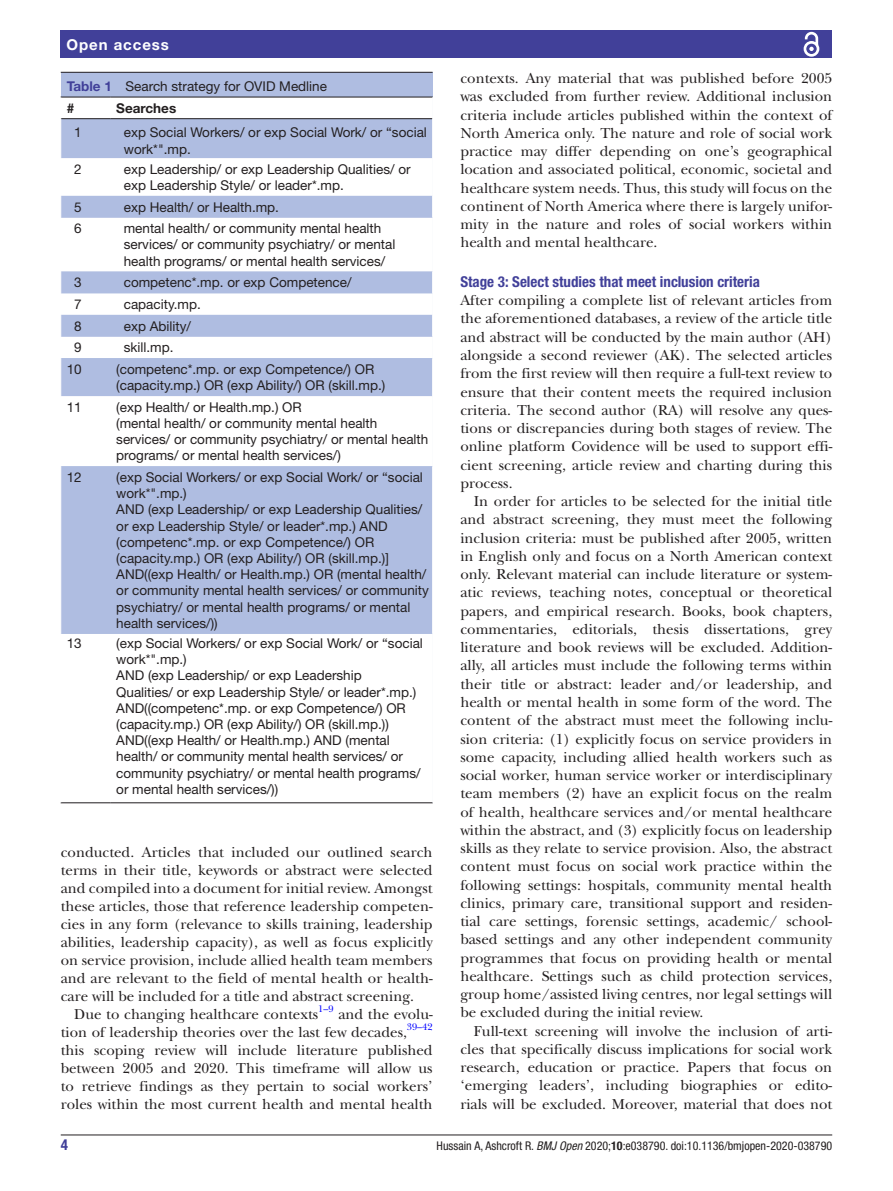
<style>
.page{position:relative;width:893px;height:1191px;background:#fff}
.page>*{position:absolute;margin:0;border:0;box-sizing:border-box;transform-origin:0 0}
.t1{font:15px/18.3px "New Baskerville";color:#231f20;text-align:justify}
.t2{font:700 condensed 15px "Helvetica Neue LT Std";color:#414099}
.t3{font:700 15px "Helvetica Neue LT Std";letter-spacing:.065em;color:#fff}
.t4{font:13.5px/16.2px "Helvetica Neue LT Std";color:#231f20}
.t5{font:700 13.5px "Helvetica Neue LT Std";color:#231f20}
.t6{font:condensed 12px "Helvetica Neue LT Std";color:#231f20}
.t7{font:9.9px "New Baskerville";color:#00f}
.s1{font-weight:700;color:#414099}
.s2{font-weight:700}
.s3{font-style:italic}
</style>
<div class="page">
<hr style="left:61px;top:1134px;width:771px;height:1px;background:#231f20">
<div style="left:61px;top:31px;width:771px;height:27px;background:#414099"></div>
<svg style="left:803px;top:31px;width:17px;height:26px"></svg>
<div style="left:61px;top:73px;width:372px;height:730px;background:#afbde1"></div>
<hr style="left:61px;top:72px;width:372px;height:1px;background:#231f20">
<div style="left:61px;top:98px;width:371px;height:704px;background:#fff"></div>
<svg style="left:61px;top:119px;width:371px;height:515px"></svg>
<hr style="left:61px;top:97px;width:49px;height:1px;background:#231f20">
<hr style="left:61px;top:118px;width:49px;height:1px;background:#231f20">
<hr style="left:110px;top:97px;width:323px;height:1px;background:#231f20">
<hr style="left:110px;top:118px;width:322px;height:1px;background:#231f20">
<hr style="left:61px;top:802px;width:49px;height:1px;background:#231f20">
<hr style="left:110px;top:802px;width:323px;height:1px;background:#231f20">
<svg style="left:432px;top:97px;width:1px;height:22px"></svg>
<hr style="left:432px;top:119px;width:1px;height:39px;background:#fff">
<hr style="left:432px;top:158px;width:1px;height:38px;background:#fff">
<svg style="left:432px;top:196px;width:1px;height:21px"></svg>
<hr style="left:432px;top:217px;width:1px;height:55px;background:#fff">
<svg style="left:432px;top:272px;width:1px;height:86px"></svg>
<hr style="left:432px;top:358px;width:1px;height:38px;background:#fff">
<hr style="left:432px;top:396px;width:1px;height:70px;background:#fff">
<hr style="left:432px;top:466px;width:1px;height:168px;background:#fff">
<hr style="left:432px;top:634px;width:1px;height:168px;background:#fff">
<p class="t3" style="left:66px;top:35px;width:104px">Open access</p>
<p class="t4" style="left:67px;top:75px;width:262px;line-height:22px"><span class="s1">Table 1</span> Search strategy for OVID Medline <span class="s2">#</span></p>
<p class="t5" style="left:116px;top:99px;width:62px">Searches</p>
<p class="t4" style="left:74px;top:124px;width:9px">1</p>
<p class="t4" style="left:124px;top:124px;width:305px">exp Social Workers/ or exp Social Work/ or “social work*".mp.</p>
<p class="t4" style="left:74px;top:161px;width:9px">2</p>
<p class="t4" style="left:124px;top:161px;width:288px">exp Leadership/ or exp Leadership Qualities/ or exp Leadership Style/ or leader*.mp.</p>
<p class="t4" style="left:74px;top:198px;width:9px">5</p>
<p class="t4" style="left:124px;top:198px;width:157px">exp Health/ or Health.mp.</p>
<p class="t4" style="left:74px;top:220px;width:9px">6</p>
<p class="t4" style="left:124px;top:220px;width:273px">mental health/ or community mental health services/ or community psychiatry/ or mental health programs/ or mental health services/</p>
<p class="t4" style="left:74px;top:274px;width:9px">3</p>
<p class="t4" style="left:124px;top:274px;width:229px">competenc*.mp. or exp Competence/</p>
<p class="t4" style="left:74px;top:296px;width:9px">7</p>
<p class="t4" style="left:124px;top:296px;width:79px">capacity.mp.</p>
<p class="t4" style="left:74px;top:317px;width:9px">8</p>
<p class="t4" style="left:124px;top:317px;width:69px">exp Ability/</p>
<p class="t4" style="left:74px;top:339px;width:9px">9</p>
<p class="t4" style="left:124px;top:339px;width:51px">skill.mp.</p>
<p class="t4" style="left:67px;top:361px;width:17px">10</p>
<p class="t4" style="left:116px;top:361px;width:271px">(competenc*.mp. or exp Competence/) OR (capacity.mp.) OR (exp Ability/) OR (skill.mp.)</p>
<p class="t4" style="left:67px;top:398px;width:17px">11</p>
<p class="t4" style="left:116px;top:398px;width:314px">(exp Health/ or Health.mp.) OR<br>(mental health/ or community mental health services/ or community psychiatry/ or mental health programs/ or mental health services/)</p>
<p class="t4" style="left:67px;top:469px;width:17px">12</p>
<p class="t4" style="left:116px;top:469px;width:314px">(exp Social Workers/ or exp Social Work/ or “social work*".mp.)<br>AND (exp Leadership/ or exp Leadership Qualities/ or exp Leadership Style/ or leader*.mp.) AND (competenc*.mp. or exp Competence/) OR (capacity.mp.) OR (exp Ability/) OR (skill.mp.)] AND((exp Health/ or Health.mp.) OR (mental health/ or community mental health services/ or community psychiatry/ or mental health programs/ or mental health services/))</p>
<p class="t4" style="left:67px;top:635px;width:17px">13</p>
<p class="t4" style="left:116px;top:635px;width:308px">(exp Social Workers/ or exp Social Work/ or “social work*".mp.)<br>AND (exp Leadership/ or exp Leadership<br>Qualities/ or exp Leadership Style/ or leader*.mp.)<br>AND((competenc*.mp. or exp Competence/) OR (capacity.mp.) OR (exp Ability/) OR (skill.mp.))<br>AND((exp Health/ or Health.mp.) AND (mental health/ or community mental health services/ or community psychiatry/ or mental health programs/ or mental health services/))</p>
<p class="t1" style="left:61px;top:842px;width:373px">conducted. Articles that included our outlined search</p>
<p class="t1" style="left:61px;top:860px;width:373px">terms in their title, keywords or abstract were selected</p>
<p class="t1" style="left:61px;top:878px;width:373px">and compiled into a document for initial review. Amongst</p>
<p class="t1" style="left:61px;top:896px;width:373px">these articles, those that reference leadership competen-</p>
<p class="t1" style="left:61px;top:915px;width:373px">cies in any form (relevance to skills training, leadership</p>
<p class="t1" style="left:61px;top:933px;width:373px">abilities, leadership capacity), as well as focus explicitly</p>
<p class="t1" style="left:61px;top:951px;width:373px">on service provision, include allied health team members</p>
<p class="t1" style="left:61px;top:969px;width:373px">and are relevant to the field of mental health or health-</p>
<p class="t1" style="left:61px;top:987px;width:355px">care will be included for a title and abstract screening.</p>
<p class="t1" style="left:74px;top:1005px;width:246px">Due to changing healthcare contexts</p>
<p class="t7" style="left:318px;top:1003px;width:17px">1–9</p>
<p class="t1" style="left:61px;top:1005px;width:373px;text-indent:278px">and the evolu&shy;tion of leadership theories over the last few decades,<sup>39–42 </sup>this scoping review will include literature published between 2005 and 2020. This timeframe will allow us to retrieve findings as they pertain to social workers’ roles within the most current health and mental health</p>
<p class="t1" style="left:460px;top:69px;width:373px">contexts. Any material that was published before 2005 was excluded from further review. Additional inclusion criteria include articles published within the context of North America only. The nature and role of social work practice may differ depending on one’s geographical location and associated political, economic, societal and healthcare system needs. Thus, this study will focus on the continent of North America where there is largely unifor&shy;mity in the nature and roles of social workers within health and mental healthcare.</p>
<p class="t2" style="left:460px;top:272px;width:301px">Stage 3: Select studies that meet inclusion criteria</p>
<p class="t1" style="left:460px;top:291px;width:373px">After compiling a complete list of relevant articles from the aforementioned databases, a review of the article title and abstract will be conducted by the main author (AH) alongside a second reviewer (AK). The selected articles from the first review will then require a full-text review to ensure that their content meets the required inclusion criteria. The second author (RA) will resolve any ques&shy;tions or discrepancies during both stages of review. The online platform Covidence will be used to support effi&shy;cient screening, article review and charting during this process.</p>
<p class="t1" style="left:460px;top:492px;width:373px;text-indent:14px">In order for articles to be selected for the initial title and abstract screening, they must meet the following inclusion criteria: must be published after 2005, written in English only and focus on a North American context only. Relevant material can include literature or system&shy;atic reviews, teaching notes, conceptual or theoretical papers, and empirical research. Books, book chapters, commentaries, editorials, thesis dissertations, grey literature and book reviews will be excluded. Addition&shy;ally, all articles must include the following terms within their title or abstract: leader and/or leadership, and health or mental health in some form of the word. The content of the abstract must meet the following inclu&shy;sion criteria: (1) explicitly focus on service providers in some capacity, including allied health workers such as social worker, human service worker or interdisciplinary team members (2) have an explicit focus on the realm of health, healthcare services and/or mental healthcare within the abstract, and (3) explicitly focus on leadership skills as they relate to service provision. Also, the abstract content must focus on social work practice within the following settings: hospitals, community mental health clinics, primary care, transitional support and residen&shy;tial care settings, forensic settings, academic/ school&shy;based settings and any other independent community programmes that focus on providing health or mental healthcare. Settings such as child protection services, group home/assisted living centres, nor legal settings will be excluded during the initial review.</p>
<p class="t1" style="left:460px;top:1021px;width:373px;text-indent:14px">Full-text screening will involve the inclusion of arti&shy;cles that specifically discuss implications for social work research, education or practice. Papers that focus on ‘emerging leaders’, including biographies or edito&shy;rials will be excluded. Moreover, material that does not</p>
<p class="t2" style="left:61px;top:1135px;width:9px">4</p>
<p class="t6" style="left:437px;top:1138px;width:397px">Hussain A, Ashcroft R. <span class="s3">BMJ Open</span> 2020;<span class="s2">10</span>:e038790. doi:10.1136/bmjopen-2020-038790</p>
</div>
